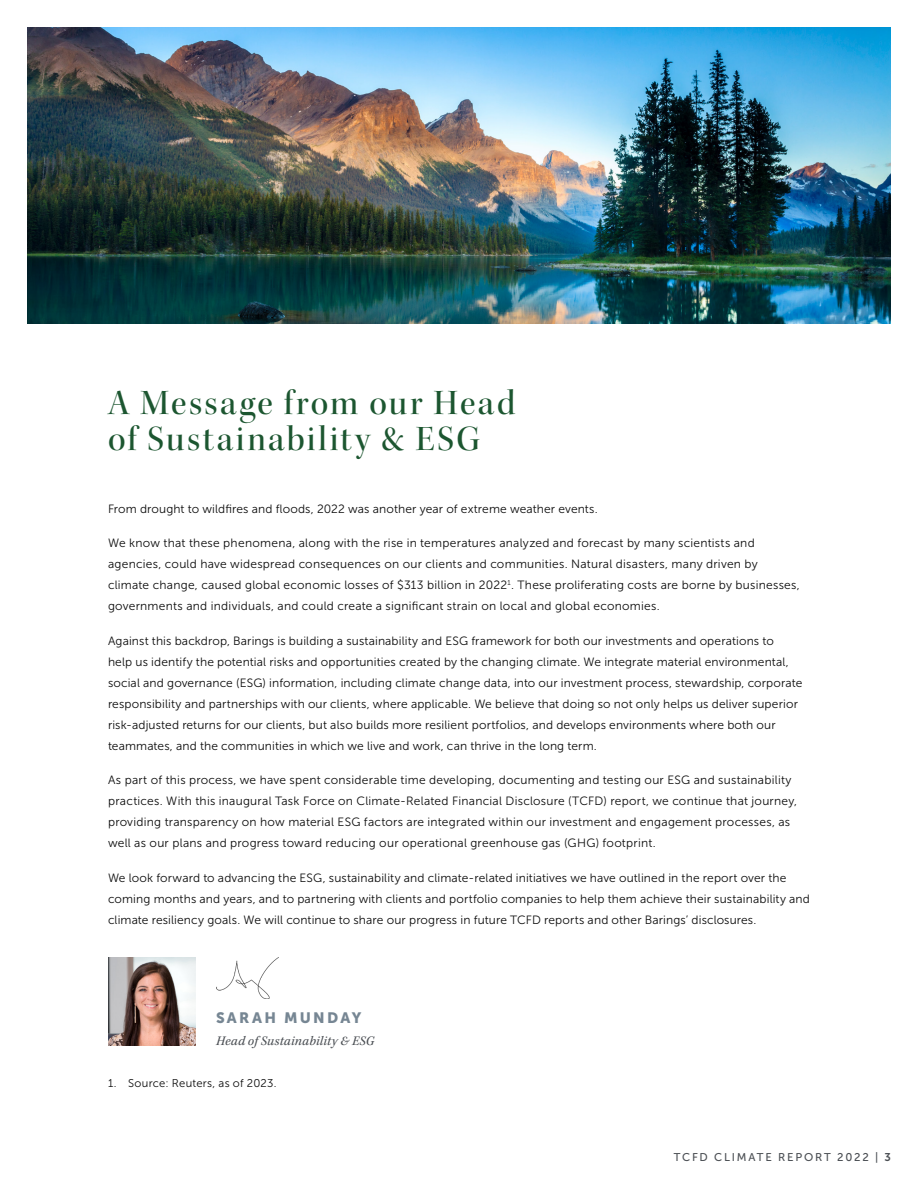
<style>
.page{position:relative;width:918px;height:1188px;background:#fff}
.page>*{position:absolute;margin:0;border:0;box-sizing:border-box;transform-origin:0 0}
.t1{font:36px/36px "Kepler Std Medium Disp";letter-spacing:.07em;color:#1c5630}
.t2{font:15px "Museo Sans 900";letter-spacing:.15em;color:#768693}
.t3{font:italic 13.5px "Kepler Std";letter-spacing:.015em;color:#4b4f54}
.t4{font:12px/21px "Museo Sans 300";letter-spacing:.015em;color:#0d0d0d}
.t5{font:11.25px "Museo Sans 300";letter-spacing:.02em;color:#0d0d0d}
.t6{font:11.25px "Museo Sans 500";letter-spacing:.16em;color:#4b4f54}
.s1{font-family:"Museo Sans 700"}
</style>
<div class="page">
<img style="left:27px;top:27px;width:864px;height:297px">
<img style="left:108px;top:957px;width:88px;height:88px">
<img style="left:216px;top:957px;width:63px;height:42px">
<h1 class="t1" style="left:108px;top:386px;width:409px">A Message from our Head of Sustainability &amp; ESG</h1>
<p class="t4" style="left:108px;top:498px;width:491px">From drought to wildfires and floods, 2022 was another year of extreme weather events.</p>
<p class="t4" style="left:108px;top:533px;width:693px">We know that these phenomena, along with the rise in temperatures analyzed and forecast by many scientists and agencies, could have widespread consequences on our clients and communities. Natural disasters, many driven by climate change, caused global economic losses of $313 billion in 2022<sup>1</sup>. These proliferating costs are borne by businesses, governments and individuals, and could create a significant strain on local and global economies.</p>
<p class="t4" style="left:108px;top:630px;width:696px">Against this backdrop, Barings is building a sustainability and ESG framework for both our investments and operations to<br>help us identify the potential risks and opportunities created by the changing climate. We integrate material environmental, social and governance (ESG) information, including climate change data, into our investment process, stewardship, corporate responsibility and partnerships with our clients, where applicable. We believe that doing so not only helps us deliver superior risk-adjusted returns for our clients, but also builds more resilient portfolios, and develops environments where both our teammates, and the communities in which we live and work, can thrive in the long term.</p>
<p class="t4" style="left:108px;top:770px;width:691px">As part of this process, we have spent considerable time developing, documenting and testing our ESG and sustainability practices. With this inaugural Task Force on Climate-Related Financial Disclosure (TCFD) report, we continue that journey, providing transparency on how material ESG factors are integrated within our investment and engagement processes, as well as our plans and progress toward reducing our operational greenhouse gas (GHG) footprint.</p>
<p class="t4" style="left:108px;top:867px;width:704px">We look forward to advancing the ESG, sustainability and climate-related initiatives we have outlined in the report over the coming months and years, and to partnering with clients and portfolio companies to help them achieve their sustainability and climate resiliency goals. We will continue to share our progress in future TCFD reports and other Barings’ disclosures.</p>
<p class="t2" style="left:216px;top:1009px;width:147px">SARAH MUNDAY</p>
<p class="t3" style="left:216px;top:1033px;width:160px">Head of Sustainability &amp; ESG</p>
<p class="t5" style="left:108px;top:1077px;width:170px">1. Source: Reuters, as of 2023.</p>
<p class="t6" style="left:674px;top:1151px;width:219px">TCFD CLIMATE REPORT 2022 | <span class="s1">3</span></p>
</div>
